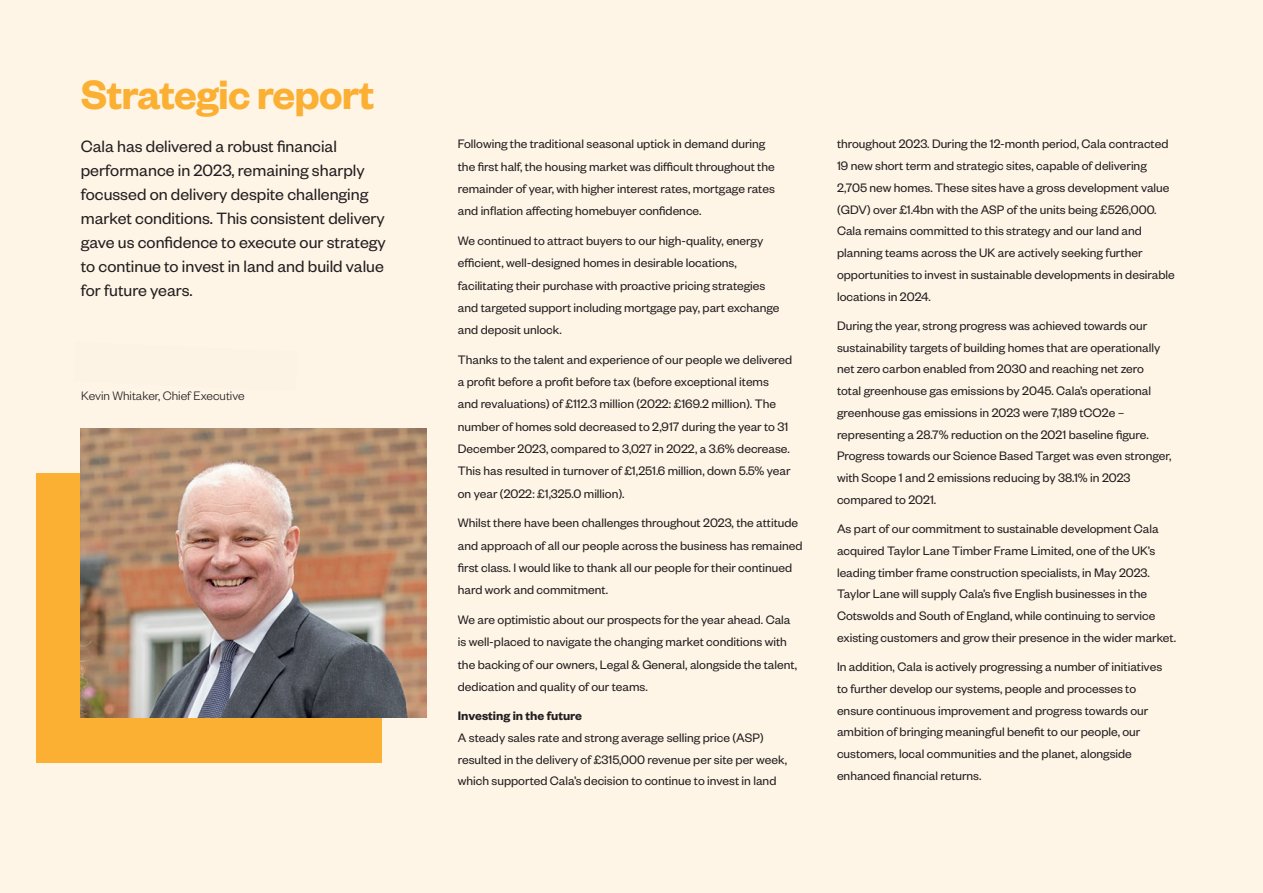
<style>
.page{position:relative;width:1263px;height:893px;background:#fef5e7}
.page>*{position:absolute;margin:0;border:0;box-sizing:border-box;transform-origin:0 0}
.t1{font:45px "Founders Grotesk Sm Bd";letter-spacing:-.02em;color:#fbb033}
.t2{font:18px/24px "Founders Grotesk";color:#231f20}
.t3{font:13.5px/21.8px "Founders Grotesk";color:#231f20}
.t4{font:300 13.5px "Founders Grotesk";color:#231f20}
.t5{font:13.5px "Founders Grotesk Sm Bd";color:#231f20}
</style>
<div class="page">
<div style="left:37px;top:473px;width:345px;height:289px;background:#fbb033"></div>
<img style="left:81px;top:428px;width:345px;height:290px">
<h1 class="t1" style="left:81px;top:66px;width:295px">Strategic report</h1>
<p class="t2" style="left:81px;top:133px;width:306px">Cala has delivered a robust financial performance in 2023, remaining sharply focussed on delivery despite challenging market conditions. This consistent delivery gave us confidence to execute our strategy to continue to invest in land and build value for future years.</p>
<p class="t4" style="left:81px;top:388px;width:165px">Kevin Whitaker, Chief Executive</p>
<p class="t3" style="left:458px;top:132px;width:318px;line-height:22.2px">Following the traditional seasonal uptick in demand during the first half, the housing market was difficult throughout the remainder of year, with higher interest rates, mortgage rates and inflation affecting homebuyer confidence.</p>
<p class="t3" style="left:458px;top:229px;width:323px;line-height:22.2px">We continued to attract buyers to our high-quality, energy efficient, well-designed homes in desirable locations, facilitating their purchase with proactive pricing strategies and targeted support including mortgage pay, part exchange and deposit unlock.</p>
<p class="t3" style="left:458px;top:348px;width:336px;line-height:22.2px">Thanks to the talent and experience of our people we delivered a profit before a profit before tax (before exceptional items and revaluations) of £112.3 million (2022: £169.2 million). The number of homes sold decreased to 2,917 during the year to 31<br>December 2023, compared to 3,027 in 2022, a 3.6% decrease.<br>This has resulted in turnover of £1,251.6 million, down 5.5% year on year (2022: £1,325.0 million).</p>
<p class="t3" style="left:458px;top:511px;width:346px;line-height:22.4px">Whilst there have been challenges throughout 2023, the attitude and approach of all our people across the business has remained first class. I would like to thank all our people for their continued hard work and commitment.</p>
<p class="t3" style="left:458px;top:608px;width:341px;line-height:22.4px">We are optimistic about our prospects for the year ahead. Cala is well-placed to navigate the changing market conditions with the backing of our owners, Legal &amp; General, alongside the talent, dedication and quality of our teams.</p>
<p class="t5" style="left:458px;top:707px;width:126px">Investing in the future</p>
<p class="t3" style="left:458px;top:726px;width:331px">A steady sales rate and strong average selling price (ASP) resulted in the delivery of £315,000 revenue per site per week, which supported Cala’s decision to continue to invest in land</p>
<p class="t3" style="left:837px;top:132px;width:339px">throughout 2023. During the 12-month period, Cala contracted 19 new short term and strategic sites, capable of delivering 2,705 new homes. These sites have a gross development value (GDV) over £1.4bn with the ASP of the units being £526,000.<br>Cala remains committed to this strategy and our land and planning teams across the UK are actively seeking further opportunities to invest in sustainable developments in desirable locations in 2024.</p>
<p class="t3" style="left:837px;top:314px;width:336px">During the year, strong progress was achieved towards our sustainability targets of building homes that are operationally net zero carbon enabled from 2030 and reaching net zero total greenhouse gas emissions by 2045. Cala’s operational greenhouse gas emissions in 2023 were 7,189 tCO2e – representing a 28.7% reduction on the 2021 baseline figure.<br>Progress towards our Science Based Target was even stronger, with Scope 1 and 2 emissions reducing by 38.1% in 2023 compared to 2021.</p>
<p class="t3" style="left:837px;top:517px;width:341px">As part of our commitment to sustainable development Cala acquired Taylor Lane Timber Frame Limited, one of the UK’s leading timber frame construction specialists, in May 2023.<br>Taylor Lane will supply Cala’s five English businesses in the Cotswolds and South of England, while continuing to service existing customers and grow their presence in the wider market.</p>
<p class="t3" style="left:837px;top:655px;width:327px">In addition, Cala is actively progressing a number of initiatives to further develop our systems, people and processes to ensure continuous improvement and progress towards our ambition of bringing meaningful benefit to our people, our customers, local communities and the planet, alongside enhanced financial returns.</p>
</div>
